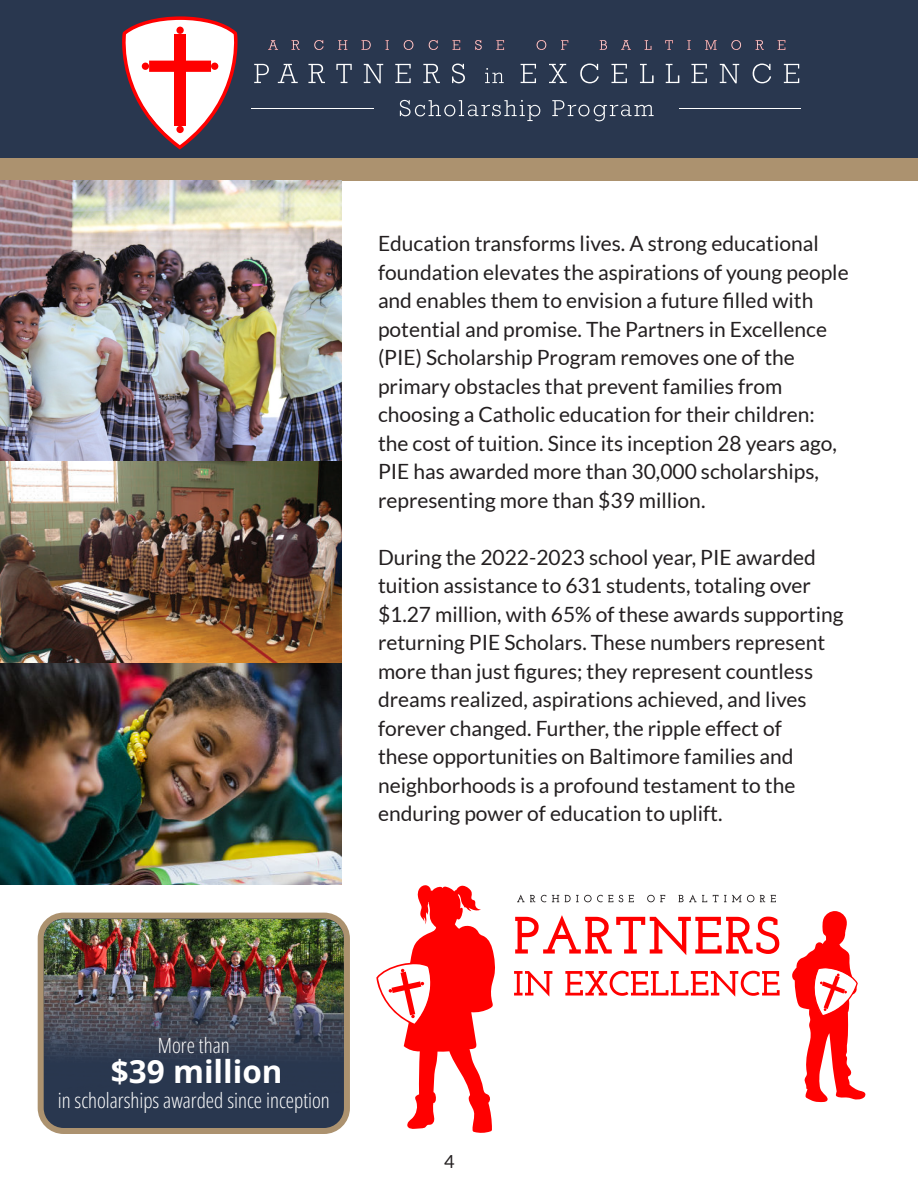
<style>
.page{position:relative;width:918px;height:1188px;background:#fff}
.page>*{position:absolute;margin:0;border:0;box-sizing:border-box;transform-origin:0 0}
.t1{font:700 31.5px "Open Sans";color:#fff}
.t2{font:21px/28.5px "Lato";color:#231f20}
.t3{font:300 21px "Open Sans Condensed";color:#fff}
.t4{font:18px "Lato";color:#231f20}
</style>
<div class="page">
<div style="left:0;top:0;width:918px;height:162px;background:#29374f"></div>
<div style="left:0;top:158px;width:918px;height:23px;background:#ac926f"></div>
<img style="left:0;top:181px;width:342px;height:704px">
<svg style="left:122px;top:16px;width:116px;height:134px"></svg>
<svg style="left:254px;top:64px;width:15px;height:19px"></svg>
<svg style="left:278px;top:64px;width:20px;height:19px"></svg>
<svg style="left:308px;top:64px;width:17px;height:19px"></svg>
<svg style="left:336px;top:64px;width:16px;height:19px"></svg>
<svg style="left:364px;top:64px;width:19px;height:19px"></svg>
<svg style="left:395px;top:64px;width:16px;height:19px"></svg>
<svg style="left:423px;top:64px;width:17px;height:19px"></svg>
<svg style="left:452px;top:64px;width:13px;height:19px"></svg>
<svg style="left:485px;top:68px;width:19px;height:15px"></svg>
<svg style="left:521px;top:64px;width:15px;height:19px"></svg>
<svg style="left:549px;top:64px;width:18px;height:19px"></svg>
<svg style="left:580px;top:64px;width:19px;height:19px"></svg>
<svg style="left:612px;top:64px;width:15px;height:19px"></svg>
<svg style="left:640px;top:64px;width:14px;height:19px"></svg>
<svg style="left:666px;top:64px;width:13px;height:19px"></svg>
<svg style="left:691px;top:64px;width:16px;height:19px"></svg>
<svg style="left:720px;top:64px;width:19px;height:19px"></svg>
<svg style="left:753px;top:64px;width:18px;height:19px"></svg>
<svg style="left:784px;top:64px;width:15px;height:19px"></svg>
<svg style="left:400px;top:100px;width:140px;height:21px"></svg>
<svg style="left:552px;top:100px;width:102px;height:21px"></svg>
<hr style="left:252px;top:109px;width:122px;height:1px;background:#fff">
<hr style="left:679px;top:109px;width:122px;height:1px;background:#fff">
<svg style="left:268px;top:40px;width:10px;height:10px"></svg>
<svg style="left:291px;top:40px;width:9px;height:10px"></svg>
<svg style="left:314px;top:40px;width:10px;height:10px"></svg>
<svg style="left:338px;top:40px;width:9px;height:10px"></svg>
<svg style="left:361px;top:40px;width:10px;height:10px"></svg>
<svg style="left:385px;top:40px;width:4px;height:10px"></svg>
<svg style="left:404px;top:40px;width:9px;height:10px"></svg>
<svg style="left:429px;top:40px;width:9px;height:10px"></svg>
<svg style="left:452px;top:40px;width:8px;height:10px"></svg>
<svg style="left:475px;top:40px;width:7px;height:10px"></svg>
<svg style="left:496px;top:40px;width:8px;height:10px"></svg>
<svg style="left:537px;top:40px;width:9px;height:10px"></svg>
<svg style="left:561px;top:40px;width:7px;height:10px"></svg>
<svg style="left:600px;top:40px;width:7px;height:10px"></svg>
<svg style="left:621px;top:40px;width:10px;height:10px"></svg>
<svg style="left:645px;top:40px;width:7px;height:10px"></svg>
<svg style="left:665px;top:40px;width:8px;height:10px"></svg>
<svg style="left:687px;top:40px;width:4px;height:10px"></svg>
<svg style="left:705px;top:40px;width:12px;height:10px"></svg>
<svg style="left:731px;top:40px;width:10px;height:10px"></svg>
<svg style="left:755px;top:40px;width:9px;height:10px"></svg>
<svg style="left:778px;top:40px;width:7px;height:10px"></svg>
<svg style="left:515px;top:915px;width:264px;height:40px"></svg>
<svg style="left:514px;top:971px;width:38px;height:26px"></svg>
<svg style="left:565px;top:971px;width:215px;height:26px"></svg>
<svg style="left:517px;top:895px;width:18px;height:7px"></svg>
<svg style="left:541px;top:895px;width:5px;height:7px"></svg>
<svg style="left:552px;top:895px;width:7px;height:7px"></svg>
<svg style="left:565px;top:895px;width:48px;height:7px"></svg>
<svg style="left:619px;top:895px;width:4px;height:7px"></svg>
<svg style="left:629px;top:895px;width:5px;height:7px"></svg>
<svg style="left:647px;top:895px;width:18px;height:7px"></svg>
<svg style="left:679px;top:895px;width:28px;height:7px"></svg>
<svg style="left:713px;top:895px;width:28px;height:7px"></svg>
<svg style="left:747px;top:895px;width:7px;height:7px"></svg>
<svg style="left:760px;top:895px;width:5px;height:7px"></svg>
<svg style="left:771px;top:895px;width:5px;height:7px"></svg>
<svg style="left:376px;top:885px;width:119px;height:248px"></svg>
<svg style="left:792px;top:911px;width:74px;height:191px"></svg>
<img style="left:45px;top:920px;width:298px;height:207px">
<div style="left:38px;top:913px;width:312px;height:221px;border:6px solid #ac926f;border-radius:23px"></div>
<p class="t2" style="left:378px;top:229px;width:472px">Education transforms lives. A strong educational foundation elevates the aspirations of young people and enables them to envision a future filled with potential and promise. The Partners in Excellence (PIE) Scholarship Program removes one of the primary obstacles that prevent families from choosing a Catholic education for their children: the cost of tuition. Since its inception 28 years ago, PIE has awarded more than 30,000 scholarships, representing more than $39 million.</p>
<p class="t2" style="left:378px;top:543px;width:467px">During the 2022-2023 school year, PIE awarded tuition assistance to 631 students, totaling over $1.27 million, with 65% of these awards supporting returning PIE Scholars. These numbers represent more than just figures; they represent countless dreams realized, aspirations achieved, and lives forever changed. Further, the ripple effect of<br>these opportunities on Baltimore families and neighborhoods is a profound testament to the enduring power of education to uplift.</p>
<p class="t3" style="left:158px;top:1037px;width:73px">More than</p>
<h1 class="t1" style="left:111px;top:1059px;width:173px">$39 million</h1>
<p class="t3" style="left:58px;top:1092px;width:274px">in scholarships awarded since inception</p>
<p class="t4" style="left:444px;top:1151px;width:12px">4</p>
</div>
